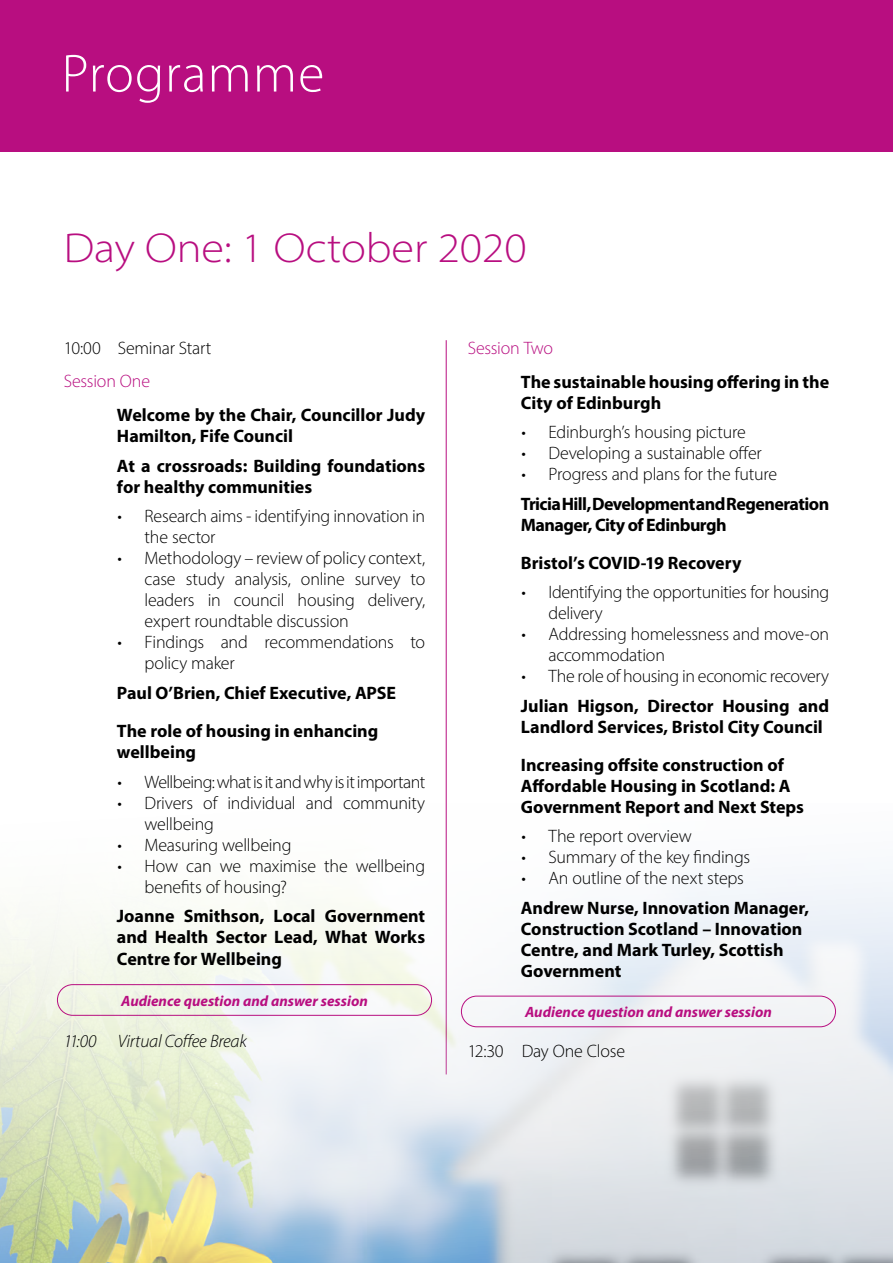
<style>
.page{position:relative;width:893px;height:1263px;background:#fff}
.page>*{position:absolute;margin:0;border:0;box-sizing:border-box;transform-origin:0 0}
.t1{font:300 54px "Myriad Pro";letter-spacing:.02em;color:#fff}
.t2{font:300 semi-expanded 42px "Myriad Pro";color:#b80e80}
.t3{font:300 18px/21px "Myriad Pro";letter-spacing:-.015em;color:#000}
.t4{font:700 18px/21px "Myriad Pro";color:#000}
.t5{font:700 18px/21px "Myriad Pro";letter-spacing:-.03em;color:#000}
.t6{font:300 18px "Myriad Pro";letter-spacing:-.035em;color:#000}
.t7{font:italic 300 18px "Myriad Pro";letter-spacing:-.01em;color:#000}
.t8{font:300 18px "Myriad Pro";letter-spacing:-.01em;color:#b80e80}
.t9{font:italic 700 15px "Myriad Pro";color:#b80e80}
</style>
<div class="page">
<hr style="left:446px;top:340px;width:1px;height:734px;background:#b80e80">
<img style="left:0;top:804px;width:893px;height:459px">
<div style="left:0;top:0;width:893px;height:152px;background:#b80e80"></div>
<div style="left:461px;top:996px;width:375px;height:31px;border:1px solid #b80e80;border-radius:15px"></div>
<div style="left:57px;top:984px;width:375px;height:31px;border:1px solid #b80e80;border-radius:15px"></div>
<h1 class="t1" style="left:62px;top:41px;width:264px">Programme</h1>
<h2 class="t2" style="left:64px;top:222px;width:464px">Day One: 1 October 2020</h2>
<p class="t3" style="left:64px;top:337px;width:149px">10:00 Seminar Start</p>
<p class="t8" style="left:64px;top:371px;width:88px">Session One</p>
<p class="t4" style="left:117px;top:404px;width:310px">Welcome by the Chair, Councillor Judy<br>Hamilton, Fife Council</p>
<p class="t4" style="left:117px;top:455px;width:310px">At a crossroads: Building foundations for healthy communities</p>
<p class="t3" style="left:145px;top:506px;width:282px;text-indent:-27px">• Research aims - identifying innovation in the sector</p>
<p class="t3" style="left:145px;top:548px;width:282px;text-align:justify;text-indent:-27px">• Methodology – review of policy context, case study analysis, online survey to leaders in council housing delivery, expert roundtable discussion</p>
<p class="t3" style="left:145px;top:632px;width:282px;text-indent:-27px">• Findings and recommendations to policy maker</p>
<p class="t4" style="left:117px;top:674px;width:281px;line-height:38px">Paul O’Brien, Chief Executive, APSE<br>The role of housing in enhancing</p>
<p class="t4" style="left:117px;top:741px;width:81px">wellbeing</p>
<p class="t6" style="left:118px;top:771px;width:309px">• Wellbeing: what is it and why is it important</p>
<p class="t3" style="left:145px;top:792px;width:282px;text-indent:-27px">• Drivers of individual and community wellbeing</p>
<p class="t3" style="left:118px;top:834px;width:176px">• Measuring wellbeing</p>
<p class="t3" style="left:145px;top:855px;width:282px;text-indent:-27px">• How can we maximise the wellbeing benefits of housing?</p>
<p class="t4" style="left:117px;top:905px;width:310px;text-align:justify">Joanne Smithson, Local Government and Health Sector Lead, What Works Centre for Wellbeing</p>
<p class="t9" style="left:121px;top:991px;width:248px">Audience question and answer session</p>
<p class="t7" style="left:64px;top:1030px;width:185px">11:00 Virtual Coffee Break</p>
<p class="t8" style="left:468px;top:337px;width:87px">Session Two</p>
<p class="t4" style="left:521px;top:370px;width:310px">The sustainable housing offering in the<br>City of Edinburgh</p>
<p class="t3" style="left:522px;top:421px;width:226px">• Edinburgh’s housing picture</p>
<p class="t3" style="left:522px;top:442px;width:242px">• Developing a sustainable offer</p>
<p class="t3" style="left:522px;top:463px;width:257px">• Progress and plans for the future</p>
<p class="t5" style="left:521px;top:492px;width:310px">Tricia Hill, Development and Regeneration<br>Manager, City of Edinburgh</p>
<p class="t4" style="left:521px;top:551px;width:222px">Bristol’s COVID-19 Recovery</p>
<p class="t3" style="left:549px;top:581px;width:282px;text-indent:-27px">• Identifying the opportunities for housing delivery</p>
<p class="t3" style="left:549px;top:623px;width:282px;text-indent:-27px">• Addressing homelessness and move-on accommodation</p>
<p class="t3" style="left:522px;top:665px;width:309px">• The role of housing in economic recovery</p>
<p class="t4" style="left:521px;top:694px;width:310px">Julian Higson, Director Housing and<br>Landlord Services, Bristol City Council</p>
<p class="t4" style="left:521px;top:753px;width:285px">Increasing offsite construction of<br>Affordable Housing in Scotland: A<br>Government Report and Next Steps</p>
<p class="t3" style="left:522px;top:825px;width:172px">• The report overview</p>
<p class="t3" style="left:522px;top:846px;width:230px">• Summary of the key findings</p>
<p class="t3" style="left:522px;top:867px;width:224px">• An outline of the next steps</p>
<p class="t4" style="left:521px;top:896px;width:290px">Andrew Nurse, Innovation Manager,<br>Construction Scotland – Innovation<br>Centre, and Mark Turley, Scottish<br>Government</p>
<p class="t9" style="left:525px;top:1002px;width:248px">Audience question and answer session</p>
<p class="t3" style="left:468px;top:1040px;width:159px">12:30 Day One Close</p>
</div>
